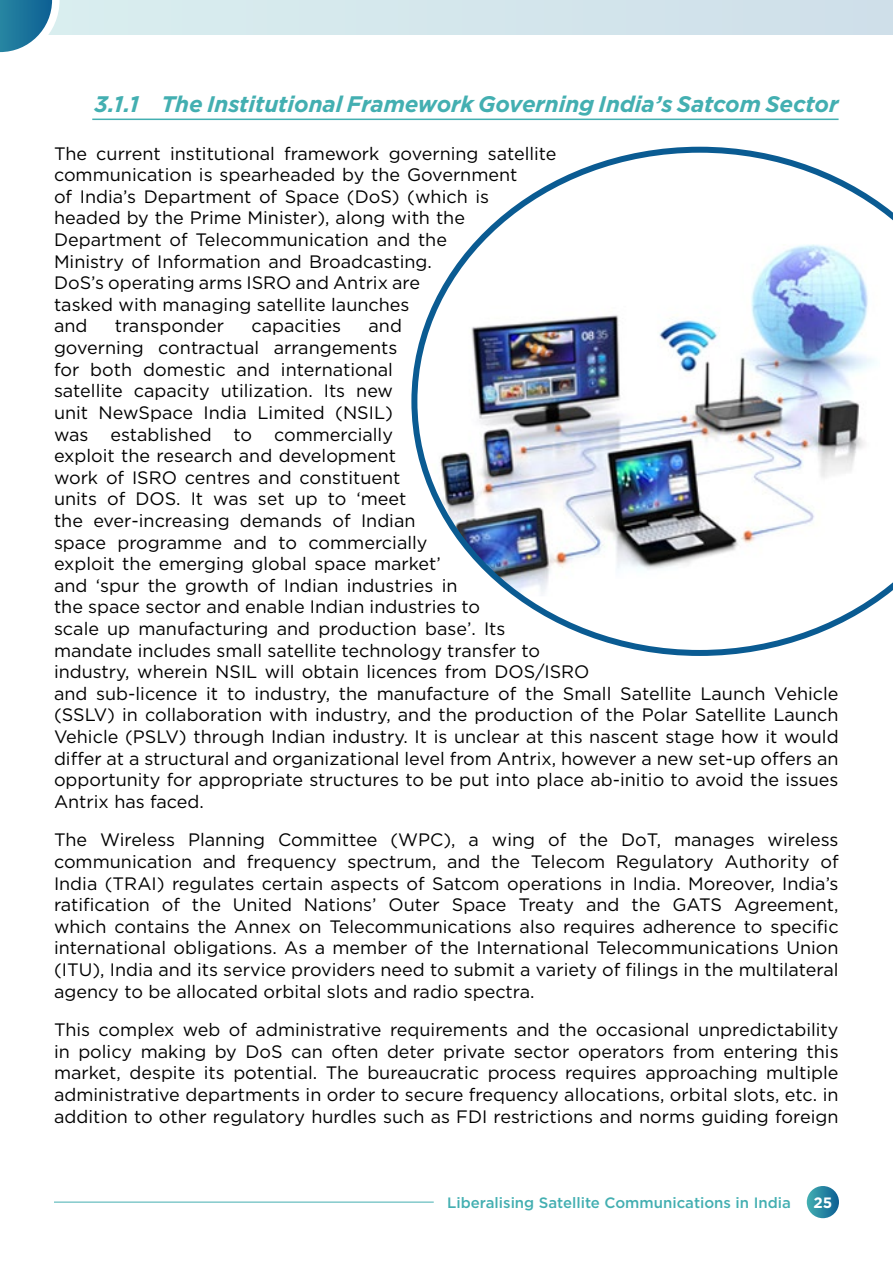
<style>
.page{position:relative;width:893px;height:1263px;background:#fff}
.page>*{position:absolute;margin:0;border:0;box-sizing:border-box;transform-origin:0 0}
.t1{font:italic 700 22.5px "Gotham";letter-spacing:-.005em;color:#43afb1}
.t2{font:18px/21.6px "Gotham";color:#000}
.t3{font:500 15px "Gotham";color:#43afb1}
.t4{font:700 15px "Gotham";color:#fff}
</style>
<div class="page">
<div style="left:0;top:0;width:893px;height:34px;background:#d4e6ec"></div>
<svg style="left:0;top:0;width:60px;height:53px"></svg>
<svg style="left:807px;top:1186px;width:32px;height:32px"></svg>
<hr style="left:54px;top:1202px;width:380px;height:1px;background:#43afb1">
<hr style="left:92px;top:119px;width:746px;height:1px;background:#43afb1">
<img style="left:411px;top:147px;width:482px;height:509px">
<p class="t1" style="left:94px;top:89px;width:746px">3.1.1 The Institutional Framework Governing India’s Satcom Sector</p>
<p class="t2" style="left:54px;top:142px;width:504px">The current institutional framework governing satellite communication is spearheaded by the Government<br>of India’s Department of Space (DoS) (which is headed by the Prime Minister), along with the Department of Telecommunication and the<br>Ministry of Information and Broadcasting.<br>DoS’s operating arms ISRO and Antrix are<br>tasked with managing satellite launches<br>and</p>
<p class="t2" style="left:54px;top:315px;width:786px;text-indent:315px">and<br>governing contractual arrangements<br>for both domestic and international<br>satellite capacity utilization. Its new<br>unit NewSpace India Limited (NSIL)<br>was established to commercially<br>exploit the research and development<br>work of ISRO centres and constituent<br>units of DOS. It was set up to ‘meet<br>the ever-increasing demands of Indian<br>space programme and to commercially<br>exploit the emerging global space market’<br>and ‘spur the growth of Indian industries in<br>the space sector and enable Indian industries to<br>scale up manufacturing and production base’. Its<br>mandate includes small satellite technology transfer to<br>industry, wherein NSIL will obtain licences from DOS/ISRO<br>and sub-licence it to industry, the manufacture of the Small Satellite Launch Vehicle (SSLV) in collaboration with industry, and the production of the Polar Satellite Launch Vehicle (PSLV) through Indian industry. It is unclear at this nascent stage how it would differ at a structural and organizational level from Antrix, however a new set-up offers an opportunity for appropriate structures to be put into place ab-initio to avoid the issues Antrix has faced.</p>
<p class="t2" style="left:54px;top:829px;width:786px;text-align:justify">The Wireless Planning Committee (WPC), a wing of the DoT, manages wireless communication and frequency spectrum, and the Telecom Regulatory Authority of India (TRAI) regulates certain aspects of Satcom operations in India. Moreover, India’s ratification of the United Nations’ Outer Space Treaty and the GATS Agreement, which contains the Annex on Telecommunications also requires adherence to specific international obligations. As a member of the International Telecommunications Union (ITU), India and its service providers need to submit a variety of fi lings in the multilateral agency to be allocated orbital slots and radio spectra.</p>
<p class="t2" style="left:54px;top:1019px;width:786px;text-align:justify">This complex web of administrative requirements and the occasional unpredictability in policy making by DoS can often deter private sector operators from entering this market, despite its potential. The bureaucratic process requires approaching multiple administrative departments in order to secure frequency allocations, orbital slots, etc. in addition to other regulatory hurdles such as FDI restrictions and norms guiding foreign</p>
<p class="t2" style="left:115px;top:315px;width:111px">transponder</p>
<p class="t2" style="left:251px;top:315px;width:91px">capacities</p>
<p class="t3" style="left:447px;top:1193px;width:345px">Liberalising Satellite Communications in India</p>
<p class="t4" style="left:813px;top:1192px;width:20px">25</p>
</div>
